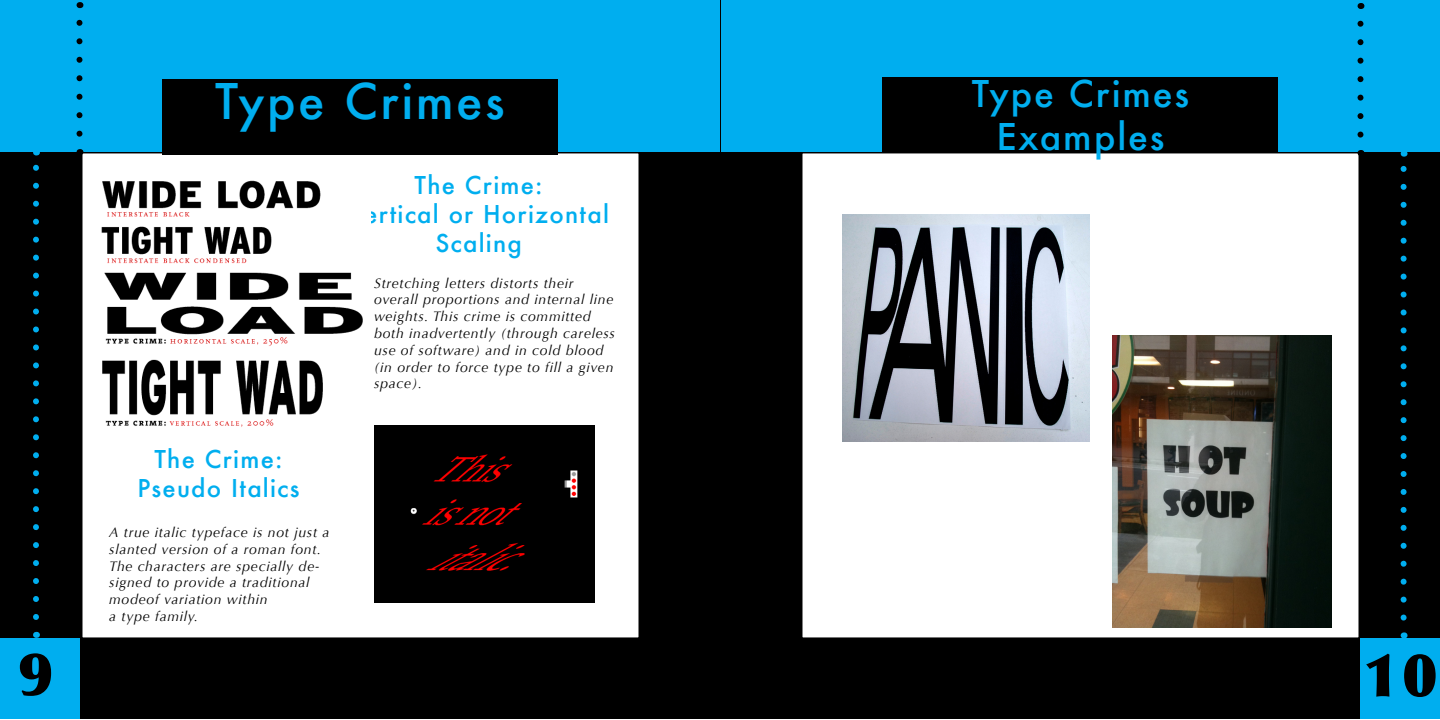
<style>
.page{position:relative;width:1440px;height:720px;background:#fff}
.page>*{position:absolute;margin:0;border:0;box-sizing:border-box;transform-origin:0 0}
.t1{font:900 60px "Optima";color:#000}
.t2{font:500 48px "Futura";letter-spacing:.05em;color:#00aeef}
.t3{font:500 36px/43.2px "Futura";letter-spacing:.05em;color:#00aeef;text-align:center}
.t4{font:500 24px/28.8px "Futura";letter-spacing:.05em;color:#00aeef;text-align:center}
.t5{font:italic 14px/16.8px "Optima";letter-spacing:.05em;color:#000}
</style>
<div class="page">
<div style="left:0;top:0;width:1440px;height:719px;background:#000"></div>
<div style="left:0;top:0;width:720px;height:152px;background:#00aeef"></div>
<div style="left:721px;top:0;width:719px;height:152px;background:#00aeef"></div>
<div style="left:82px;top:153px;width:557px;height:485px;background:#fff"></div>
<div style="left:802px;top:153px;width:557px;height:485px;background:#fff"></div>
<svg style="left:33px;top:164px;width:6px;height:453px"></svg>
<div style="left:0;top:638px;width:80px;height:81px;background:#00aeef"></div>
<svg style="left:1401px;top:165px;width:6px;height:453px"></svg>
<div style="left:1360px;top:638px;width:80px;height:81px;background:#00aeef"></div>
<div style="left:162px;top:80px;width:396px;height:75px;background:#000"></div>
<svg style="left:1358px;top:20px;width:6px;height:115px"></svg>
<svg style="left:76px;top:19px;width:6px;height:115px"></svg>
<div style="left:882px;top:77px;width:396px;height:75px;background:#000"></div>
<img style="left:101px;top:180px;width:262px;height:247px">
<img style="left:374px;top:425px;width:221px;height:178px">
<img style="left:843px;top:214px;width:247px;height:228px">
<img style="left:1112px;top:336px;width:220px;height:291px">
<h2 class="t2" style="left:215px;top:68px;width:291px">Type Crimes</h2>
<h3 class="t3" style="left:972px;top:71px;width:219px">Type Crimes<br>Examples</h3>
<h3 class="t4" style="left:348px;top:171px;width:262px">The Crime:<br>Vertical or Horizontal<br>Scaling</h3>
<p class="t5" style="left:374px;top:275px;width:243px">Stretching letters distorts their overall proportions and internal line weights. This crime is committed both inadvertently (through careless use of software) and in cold blood (in order to force type to fill a given space).</p>
<h3 class="t4" style="left:137px;top:445px;width:164px">The Crime:<br>Pseudo Italics</h3>
<p class="t5" style="left:109px;top:524px;width:222px">A true italic typeface is not just a slanted version of a roman font.<br>The characters are specially de&shy;signed to provide a traditional modeof variation within<br>a type family.</p>
<h1 class="t1" style="left:18px;top:638px;width:37px">9</h1>
<h1 class="t1" style="left:1364px;top:639px;width:76px">10</h1>
</div>
